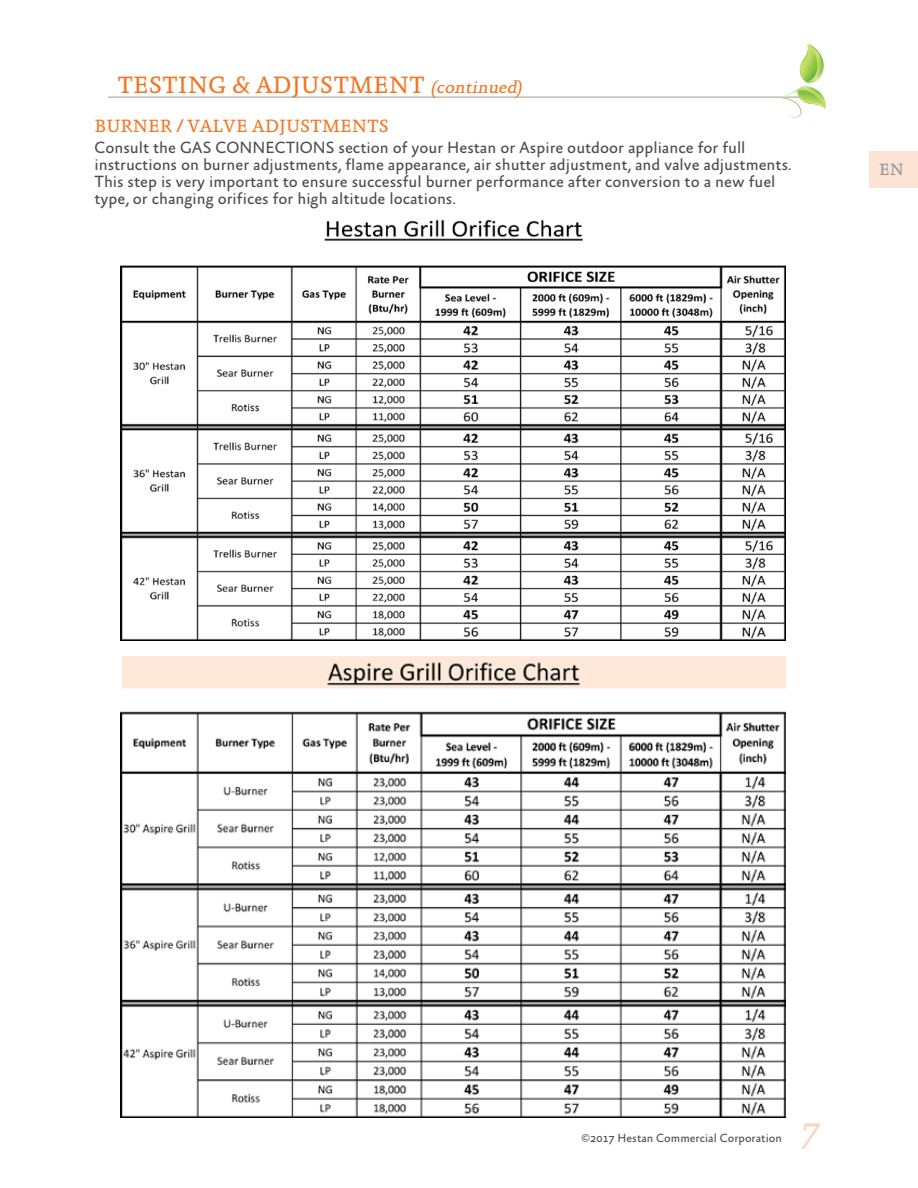
<style>
.page{position:relative;width:918px;height:1188px;background:#fff}
.page>*{position:absolute;margin:0;border:0;box-sizing:border-box;transform-origin:0 0}
.t1{font:italic 37.5px "Absara";color:#fcd6bc}
.t2{font:24px "Absara";color:#f47521}
.t3{font:18px "Absara";color:#f47521}
.t4{font:16.5px/17.2px "Absara Sans";color:#4d4d4f}
.t5{font:16.5px "Absara";color:#939598}
.t6{font:12px "Absara Sans";color:#4d4d4f}
.s1{font-style:italic;font-size:18px}
</style>
<div class="page">
<hr style="left:108px;top:96px;width:705px;height:2px;background:#babcbe">
<svg style="left:776px;top:44px;width:50px;height:74px"></svg>
<div style="left:870px;top:151px;width:48px;height:36px;background:#fde3d3"></div>
<img style="left:120px;top:219px;width:665px;height:421px">
<img style="left:120px;top:657px;width:665px;height:460px">
<h2 class="t2" style="left:117px;top:71px;width:406px">TESTING &amp; ADJUSTMENT <span class="s1">(continued)</span></h2>
<p class="t3" style="left:94px;top:116px;width:296px">BURNER / VALVE ADJUSTMENTS</p>
<p class="t4" style="left:94px;top:139px;width:699px">Consult the GAS CONNECTIONS section of your Hestan or Aspire outdoor appliance for full instructions on burner adjustments, flame appearance, air shutter adjustment, and valve adjustments.<br>This step is very important to ensure successful burner performance after conversion to a new fuel type, or changing orifices for high altitude locations.</p>
<p class="t5" style="left:879px;top:160px;width:26px">EN</p>
<p class="t6" style="left:581px;top:1132px;width:202px">©2017 Hestan Commercial Corporation</p>
<h1 class="t1" style="left:800px;top:1107px;width:28px">7</h1>
</div>
